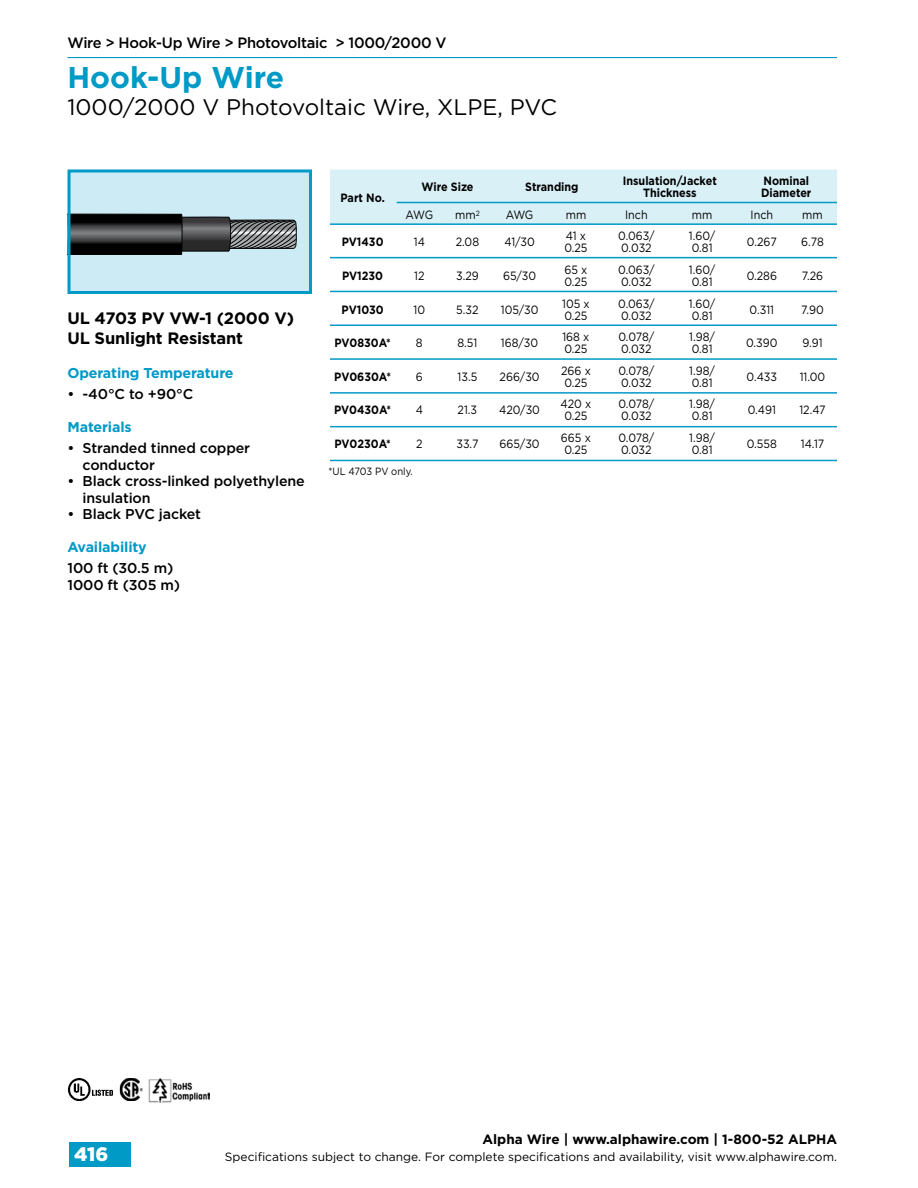
<style>
.page{position:relative;width:918px;height:1188px;background:#fff}
.page>*{position:absolute;margin:0;border:0;box-sizing:border-box;transform-origin:0 0}
.t1{font:700 30px "Gotham";color:#009ac7}
.t2{font:22.5px "Gotham";color:#000}
.t3{font:900 19.5px "Gotham";color:#fff}
.t4{font:700 16.5px/19.5px "Gotham";letter-spacing:-.01em;color:#000}
.t5{font:500 15px "Gotham";letter-spacing:-.02em;color:#000}
.t6{font:500 14.25px/16.5px "Gotham";letter-spacing:-.01em;color:#000}
.t7{font:700 14.25px "Gotham";letter-spacing:-.01em;color:#009ac7}
.t8{font:700 13.5px "Gotham";color:#000}
.t9{font:12px/12px "Gotham";color:#000;scale:.9 1}
.t10{font:700 12px/12px "Gotham";color:#000;text-align:center;scale:.9 1}
.t11{font:12px "Gotham";color:#000}
.t12{font:10.5px "Gotham";letter-spacing:-.005em;color:#000;scale:.9 1}
</style>
<div class="page">
<div style="left:69px;top:1142px;width:62px;height:24px;background:#009ac7"></div>
<hr style="left:68px;top:57px;width:769px;height:1px;background:#009ac7">
<div style="left:69px;top:171px;width:241px;height:121px;background:#ccebf4"></div>
<svg style="left:72px;top:214px;width:225px;height:41px;background:#4e5254"></svg>
<div style="left:68px;top:169px;width:244px;height:125px;border:3px solid #009ac7"></div>
<img style="left:68px;top:1079px;width:45px;height:22px">
<img style="left:149px;top:1078px;width:61px;height:25px">
<img style="left:120px;top:1078px;width:23px;height:23px">
<div style="left:330px;top:169px;width:507px;height:54px;background:#d9f0f7"></div>
<hr style="left:397px;top:202px;width:440px;height:1px;background:#009ac7">
<hr style="left:330px;top:223px;width:507px;height:2px;background:#009ac7">
<hr style="left:330px;top:257px;width:507px;height:1px;background:#009ac7">
<hr style="left:330px;top:291px;width:507px;height:1px;background:#009ac7">
<hr style="left:330px;top:325px;width:507px;height:1px;background:#009ac7">
<hr style="left:330px;top:358px;width:507px;height:2px;background:#009ac7">
<hr style="left:330px;top:392px;width:507px;height:2px;background:#009ac7">
<hr style="left:330px;top:426px;width:507px;height:1px;background:#009ac7">
<hr style="left:330px;top:460px;width:507px;height:1px;background:#009ac7">
<p class="t5" style="left:68px;top:37px;width:381px">Wire &gt; Hook-Up Wire &gt; Photovoltaic &gt; 1000/2000 V</p>
<h1 class="t1" style="left:68px;top:67px;width:218px">Hook-Up Wire</h1>
<h2 class="t2" style="left:68px;top:99px;width:491px">1000/2000 V Photovoltaic Wire, XLPE, PVC</h2>
<h3 class="t4" style="left:68px;top:310px;width:228px">UL 4703 PV VW-1 (2000 V)<br>UL Sunlight Resistant</h3>
<p class="t7" style="left:68px;top:368px;width:168px">Operating Temperature</p>
<p class="t6" style="left:68px;top:387px;width:127px">• -40°C to +90°C</p>
<p class="t7" style="left:68px;top:422px;width:66px">Materials</p>
<p class="t6" style="left:83px;top:441px;width:169px;text-indent:-15px">• Stranded tinned copper conductor</p>
<p class="t6" style="left:83px;top:474px;width:224px;text-indent:-15px">• Black cross-linked polyethylene insulation</p>
<p class="t6" style="left:68px;top:507px;width:135px">• Black PVC jacket</p>
<p class="t7" style="left:68px;top:542px;width:81px">Availability</p>
<p class="t6" style="left:68px;top:561px;width:114px">100 ft (30.5 m)<br>1000 ft (305 m)</p>
<p class="t10" style="left:341px;top:193px;width:51px">Part No.</p>
<p class="t10" style="left:421px;top:182px;width:59px">Wire Size</p>
<p class="t10" style="left:525px;top:182px;width:61px">Stranding</p>
<p class="t10" style="left:623px;top:176px;width:106px">Insulation/Jacket<br>Thickness</p>
<p class="t10" style="left:761px;top:176px;width:58px;text-align:left">Nominal<br>Diameter</p>
<p class="t9" style="left:406px;top:209px;width:32px">AWG</p>
<p class="t9" style="left:455px;top:209px;width:29px">mm<sup>2</sup></p>
<p class="t9" style="left:506px;top:209px;width:32px">AWG</p>
<p class="t9" style="left:566px;top:209px;width:24px">mm</p>
<p class="t9" style="left:625px;top:209px;width:27px">Inch</p>
<p class="t9" style="left:692px;top:209px;width:24px">mm</p>
<p class="t9" style="left:751px;top:209px;width:27px">Inch</p>
<p class="t9" style="left:802px;top:209px;width:24px">mm</p>
<p class="t10" style="left:342px;top:237px;width:48px">PV1430</p>
<p class="t9" style="left:414px;top:237px;width:14px">14</p>
<p class="t9" style="left:456px;top:237px;width:28px">2.08</p>
<p class="t9" style="left:504px;top:237px;width:36px">41/30</p>
<p class="t9" style="left:564px;top:231px;width:27px">41 x<br>0.25</p>
<p class="t9" style="left:618px;top:231px;width:42px">0.063/<br>0.032</p>
<p class="t9" style="left:689px;top:231px;width:31px">1.60/<br>0.81</p>
<p class="t9" style="left:747px;top:237px;width:35px">0.267</p>
<p class="t9" style="left:801px;top:237px;width:27px">6.78</p>
<p class="t10" style="left:342px;top:271px;width:47px">PV1230</p>
<p class="t9" style="left:414px;top:271px;width:13px">12</p>
<p class="t9" style="left:456px;top:271px;width:27px">3.29</p>
<p class="t9" style="left:503px;top:271px;width:38px">65/30</p>
<p class="t9" style="left:564px;top:265px;width:27px">65 x<br>0.25</p>
<p class="t9" style="left:618px;top:265px;width:42px">0.063/<br>0.032</p>
<p class="t9" style="left:689px;top:265px;width:31px">1.60/<br>0.81</p>
<p class="t9" style="left:747px;top:271px;width:35px">0.286</p>
<p class="t9" style="left:802px;top:271px;width:25px">7.26</p>
<p class="t10" style="left:342px;top:304px;width:48px">PV1030</p>
<p class="t9" style="left:414px;top:304px;width:14px">10</p>
<p class="t9" style="left:456px;top:304px;width:26px">5.32</p>
<p class="t9" style="left:501px;top:304px;width:43px">105/30</p>
<p class="t9" style="left:562px;top:298px;width:32px">105 x<br>0.25</p>
<p class="t9" style="left:618px;top:298px;width:42px">0.063/<br>0.032</p>
<p class="t9" style="left:689px;top:298px;width:31px">1.60/<br>0.81</p>
<p class="t9" style="left:750px;top:304px;width:29px">0.311</p>
<p class="t9" style="left:801px;top:304px;width:27px">7.90</p>
<p class="t10" style="left:334px;top:338px;width:64px">PV0830A*</p>
<p class="t9" style="left:416px;top:338px;width:9px">8</p>
<p class="t9" style="left:457px;top:338px;width:24px">8.51</p>
<p class="t9" style="left:501px;top:338px;width:43px">168/30</p>
<p class="t9" style="left:562px;top:332px;width:32px">168 x<br>0.25</p>
<p class="t9" style="left:618px;top:332px;width:41px">0.078/<br>0.032</p>
<p class="t9" style="left:689px;top:332px;width:30px">1.98/<br>0.81</p>
<p class="t9" style="left:746px;top:338px;width:36px">0.390</p>
<p class="t9" style="left:802px;top:338px;width:24px">9.91</p>
<p class="t10" style="left:334px;top:371px;width:65px">PV0630A*</p>
<p class="t9" style="left:416px;top:371px;width:9px">6</p>
<p class="t9" style="left:458px;top:371px;width:23px">13.5</p>
<p class="t9" style="left:500px;top:371px;width:46px">266/30</p>
<p class="t9" style="left:561px;top:365px;width:35px">266 x<br>0.25</p>
<p class="t9" style="left:618px;top:365px;width:41px">0.078/<br>0.032</p>
<p class="t9" style="left:689px;top:365px;width:30px">1.98/<br>0.81</p>
<p class="t9" style="left:747px;top:371px;width:36px">0.433</p>
<p class="t9" style="left:800px;top:371px;width:30px">11.00</p>
<p class="t10" style="left:334px;top:405px;width:65px">PV0430A*</p>
<p class="t9" style="left:416px;top:405px;width:10px">4</p>
<p class="t9" style="left:458px;top:405px;width:23px">21.3</p>
<p class="t9" style="left:499px;top:405px;width:47px">420/30</p>
<p class="t9" style="left:561px;top:399px;width:36px;text-align:center">420 x<br>0.25</p>
<p class="t9" style="left:618px;top:399px;width:41px">0.078/<br>0.032</p>
<p class="t9" style="left:689px;top:399px;width:30px">1.98/<br>0.81</p>
<p class="t9" style="left:748px;top:405px;width:33px">0.491</p>
<p class="t9" style="left:799px;top:405px;width:31px">12.47</p>
<p class="t10" style="left:334px;top:439px;width:64px">PV0230A*</p>
<p class="t9" style="left:416px;top:439px;width:9px">2</p>
<p class="t9" style="left:456px;top:439px;width:26px">33.7</p>
<p class="t9" style="left:500px;top:439px;width:46px">665/30</p>
<p class="t9" style="left:561px;top:433px;width:35px">665 x<br>0.25</p>
<p class="t9" style="left:618px;top:433px;width:41px">0.078/<br>0.032</p>
<p class="t9" style="left:689px;top:433px;width:30px">1.98/<br>0.81</p>
<p class="t9" style="left:747px;top:439px;width:35px">0.558</p>
<p class="t9" style="left:801px;top:439px;width:28px">14.17</p>
<p class="t12" style="left:329px;top:467px;width:95px">*UL 4703 PV only.</p>
<p class="t8" style="left:483px;top:1135px;width:356px">Alpha Wire | www.alphawire.com | 1-800-52 ALPHA</p>
<h3 class="t3" style="left:74px;top:1147px;width:36px">416</h3>
<p class="t11" style="left:225px;top:1152px;width:614px">Specifications subject to change. For complete specifications and availability, visit www.alphawire.com.</p>
</div>
